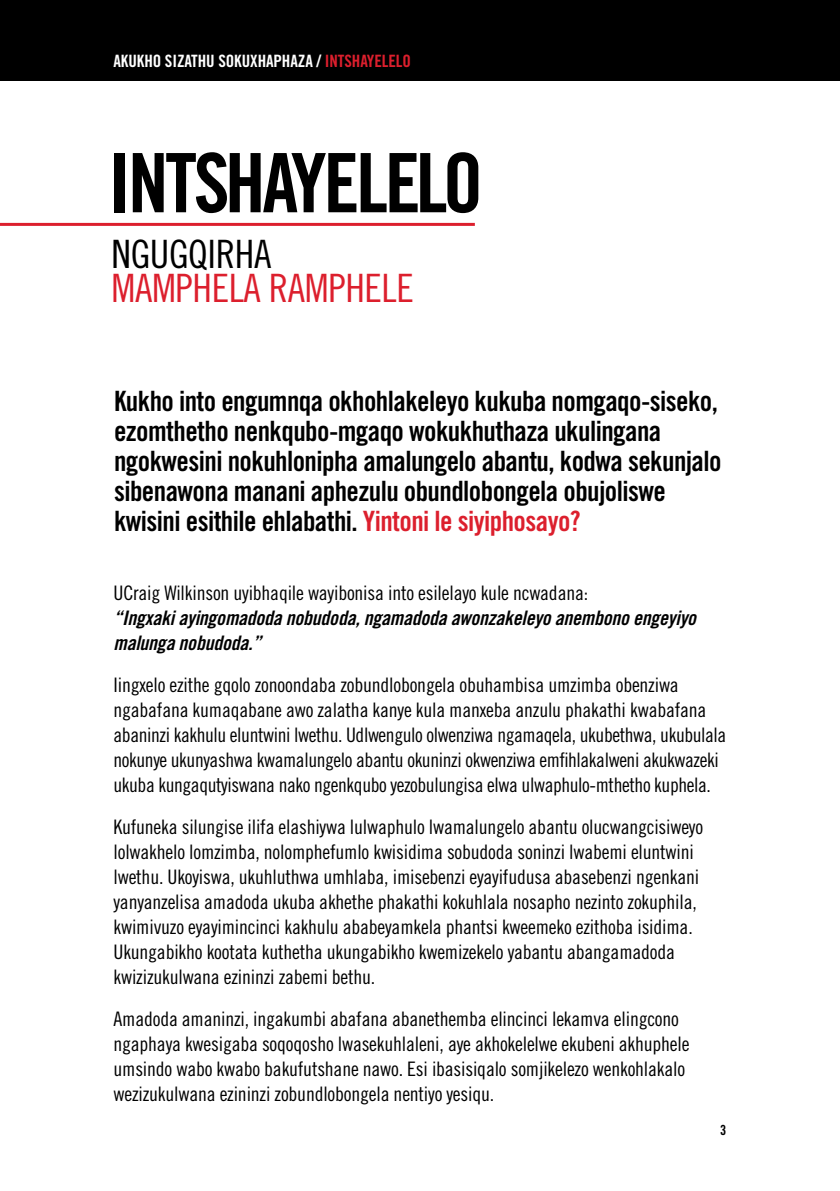
<style>
.page{position:relative;width:840px;height:1191px;background:#fff}
.page>*{position:absolute;margin:0;border:0;box-sizing:border-box;transform-origin:0 0}
.t1{font:82px "Trade Gothic Bold Cond Twenty";letter-spacing:-.04em;color:#000}
.t2{font:39px "Trade Gothic Cond Eighteen";letter-spacing:-.01em;color:#dc1f2d}
.t3{font:39px "Trade Gothic Cond Eighteen";letter-spacing:-.01em;color:#000}
.t4{font:28px/30px "Trade Gothic Bold Cond Twenty";letter-spacing:-.02em;color:#000}
.t5{font:20px/25px "Trade Gothic Cond Eighteen";letter-spacing:-.01em;color:#000}
.t6{font:20px/25px "Trade Gothic Bold Cond Twenty Obl";letter-spacing:-.01em;color:#000}
.t7{font:17px "Trade Gothic Bold Cond Twenty";letter-spacing:-.005em;color:#fff}
.t8{font:14px "Trade Gothic Bold Cond Twenty";color:#000}
.s1{color:#dc1f2d}
</style>
<div class="page">
<hr style="left:0;top:223px;width:474px;height:3px;background:#dc1f2d">
<div style="left:0;top:0;width:839px;height:80px;background:#000"></div>
<p class="t7" style="left:113px;top:51px;width:299px">AKUKHO SIZATHU SOKUXHAPHAZA / <span class="s1">INTSHAYELELO</span></p>
<h1 class="t1" style="left:108px;top:133px;width:376px">INTSHAYELELO</h1>
<h2 class="t3" style="left:111px;top:230px;width:161px">NGUGQIRHA</h2>
<h2 class="t2" style="left:111px;top:264px;width:303px">MAMPHELA RAMPHELE</h2>
<p class="t4" style="left:114px;top:385px;width:608px">Kukho into engumnqa okhohlakeleyo kukuba nomgaqo-siseko, ezomthetho nenkqubo-mgaqo wokukhuthaza ukulingana ngokwesini nokuhlonipha amalungelo abantu, kodwa sekunjalo sibenawona manani aphezulu obundlobongela obujoliswe kwisini esithile ehlabathi. <span class="s1">Yintoni le siyiphosayo?</span></p>
<p class="t5" style="left:113px;top:580px;width:476px">UCraig Wilkinson uyibhaqile wayibonisa into esilelayo kule ncwadana:</p>
<p class="t6" style="left:113px;top:605px;width:584px">“Ingxaki ayingomadoda nobudoda, ngamadoda awonzakeleyo anembono engeyiyo malunga nobudoda.”</p>
<p class="t5" style="left:113px;top:672px;width:614px">Iingxelo ezithe gqolo zonoondaba zobundlobongela obuhambisa umzimba obenziwa ngabafana kumaqabane awo zalatha kanye kula manxeba anzulu phakathi kwabafana abaninzi kakhulu eluntwini lwethu. Udlwengulo olwenziwa ngamaqela, ukubethwa, ukubulala nokunye ukunyashwa kwamalungelo abantu okuninzi okwenziwa emfihlakalweni akukwazeki ukuba kungaqutyiswana nako ngenkqubo yezobulungisa elwa ulwaphulo-mthetho kuphela.</p>
<p class="t5" style="left:113px;top:814px;width:591px">Kufuneka silungise ilifa elashiywa lulwaphulo lwamalungelo abantu olucwangcisiweyo lolwakhelo lomzimba, nolomphefumlo kwisidima sobudoda soninzi lwabemi eluntwini lwethu. Ukoyiswa, ukuhluthwa umhlaba, imisebenzi eyayifudusa abasebenzi ngenkani yanyanzelisa amadoda ukuba akhethe phakathi kokuhlala nosapho nezinto zokuphila, kwimivuzo eyayimincinci kakhulu ababeyamkela phantsi kweemeko ezithoba isidima.<br>Ukungabikho kootata kuthetha ukungabikho kwemizekelo yabantu abangamadoda kwizizukulwana ezininzi zabemi bethu.</p>
<p class="t5" style="left:113px;top:1006px;width:577px">Amadoda amaninzi, ingakumbi abafana abanethemba elincinci lekamva elingcono ngaphaya kwesigaba soqoqosho lwasekuhlaleni, aye akhokelelwe ekubeni akhuphele umsindo wabo kwabo bakufutshane nawo. Esi ibasisiqalo somjikelezo wenkohlakalo wezizukulwana ezininzi zobundlobongela nentiyo yesiqu.</p>
<p class="t8" style="left:719px;top:1121px;width:8px">3</p>
</div>
